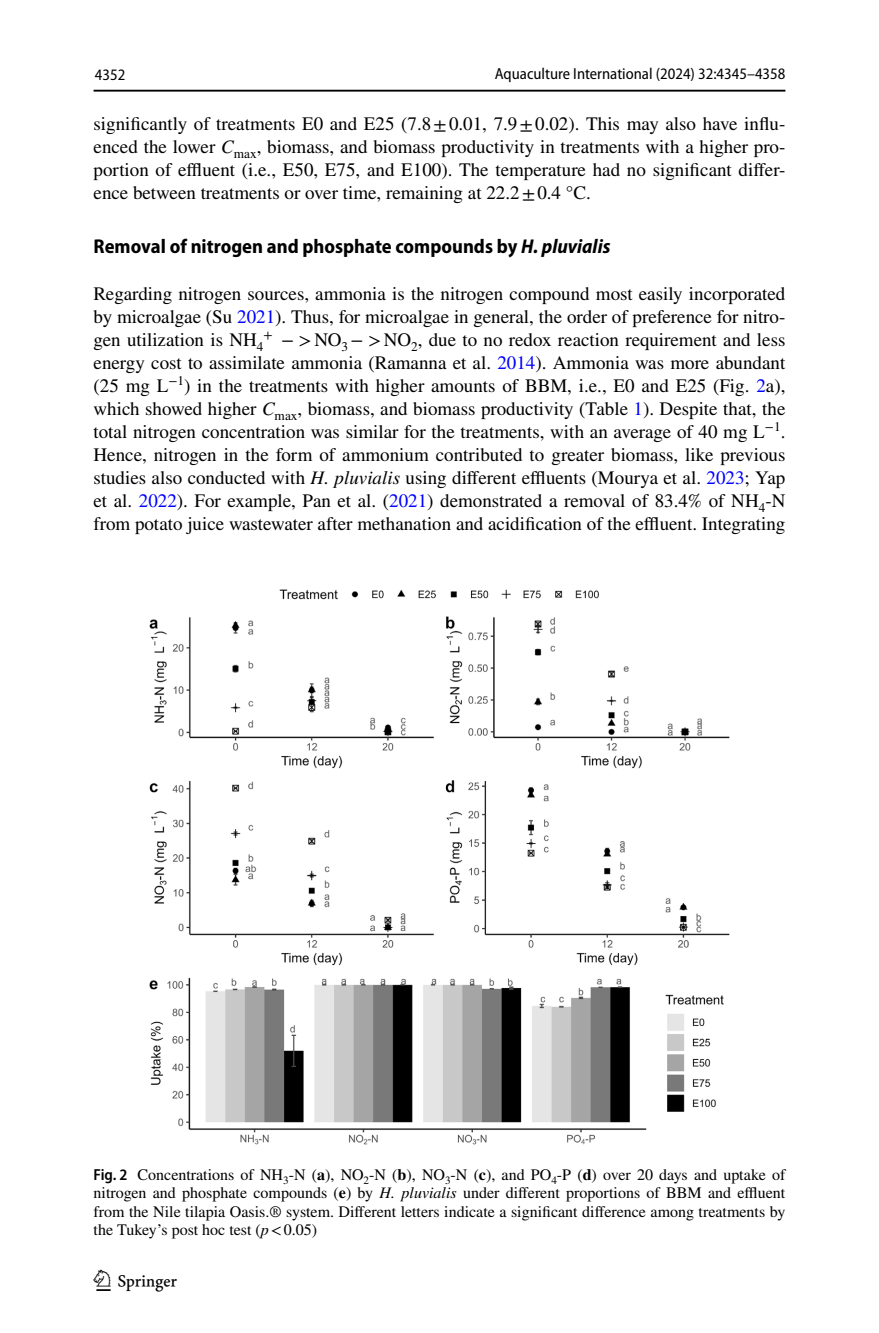
<style>
.page{position:relative;width:879px;height:1333px;background:#fff}
.page>*{position:absolute;margin:0;border:0;box-sizing:border-box;transform-origin:0 0}
.t1{font:30px "Springnew Regular 4";color:#000}
.t2{font:700 semi-condensed 20px "Myriad Pro";color:#000}
.t3{font:19px/23px "STIX";color:#000;text-align:justify}
.t4{font:16px/18.4px "STIX";color:#000;text-align:justify}
.t5{font:semi-condensed 16px "Myriad Pro";color:#000}
.s1{font-style:italic}
.s2{color:#00f}
.s3{font-family:"Myriad Pro";font-weight:600;font-stretch:semi-condensed}
.s4{font-weight:700}
</style>
<div class="page">
<hr style="left:94px;top:90px;width:691px;height:2px;background:#000">
<img style="left:149px;top:589px;width:581px;height:555px">
<p class="t5" style="left:95px;top:66px;width:32px">4352</p>
<p class="t5" style="left:495px;top:65px;width:292px">Aquaculture International (2024) 32:4345–4358</p>
<p class="t3" style="left:94px;top:113px;width:693px">significantly of treatments E0 and E25 (7.8±0.01, 7.9±0.02). This may also have influ&shy;enced the lower <span class="s1">C</span><sub>max</sub>, biomass, and biomass productivity in treatments with a higher pro&shy;portion of effluent (i.e., E50, E75, and E100). The temperature had no significant differ&shy;ence between treatments or over time, remaining at 22.2±0.4 °C.</p>
<p class="t2" style="left:94px;top:235px;width:518px">Removal of nitrogen and phosphate compounds by <span class="s1">H. pluvialis</span></p>
<p class="t3" style="left:94px;top:283px;width:693px">Regarding nitrogen sources, ammonia is the nitrogen compound most easily incorporated by microalgae (Su <span class="s2">2021</span>). Thus, for microalgae in general, the order of preference for nitro&shy;gen utilization is NH<sub>4</sub><sup>+</sup> − &gt; -NO<sub>3</sub> − &gt; -NO<sub>2</sub>, due to no redox reaction requirement and less energy cost to assimilate ammonia (Ramanna et al. <span class="s2">2014</span>). Ammonia was more abundant (25 mg L<sup>−1</sup>) in the treatments with higher amounts of BBM, i.e., E0 and E25 (Fig. <span class="s2">2</span>a), which showed higher <span class="s1">C</span><sub>max</sub>, biomass, and biomass productivity (Table <span class="s2">1</span>). Despite that, the total nitrogen concentration was similar for the treatments, with an average of 40 mg L<sup>−1</sup>.<br>Hence, nitrogen in the form of ammonium contributed to greater biomass, like previous studies also conducted with <span class="s1">H. pluvialis</span> using different effluents (Mourya et al. <span class="s2">2023</span>; Yap et al. <span class="s2">2022</span>). For example, Pan et al. (<span class="s2">2021</span>) demonstrated a removal of 83.4% of NH<sub>4</sub>-N from potato juice wastewater after methanation and acidification of the effluent. Integrating</p>
<p class="t4" style="left:94px;top:1165px;width:693px"><span class="s3">Fig. 2</span> Concentrations of NH<sub>3</sub>-N (<span class="s4">a</span>), NO<sub>2</sub>-N (<span class="s4">b</span>), NO<sub>3</sub>-N (<span class="s4">c</span>), and PO<sub>4</sub>-P (<span class="s4">d</span>) over 20 days and uptake of nitrogen and phosphate compounds (<span class="s4">e</span>) by <span class="s1">H. pluvialis</span> under different proportions of BBM and effluent from the Nile tilapia Oasis.® system. Different letters indicate a significant difference among treatments by the Tukey’s post hoc test (<span class="s1">p</span>&lt;0.05)</p>
<h1 class="t1" style="left:96px;top:1269px;width:83px">1 3</h1>
</div>
